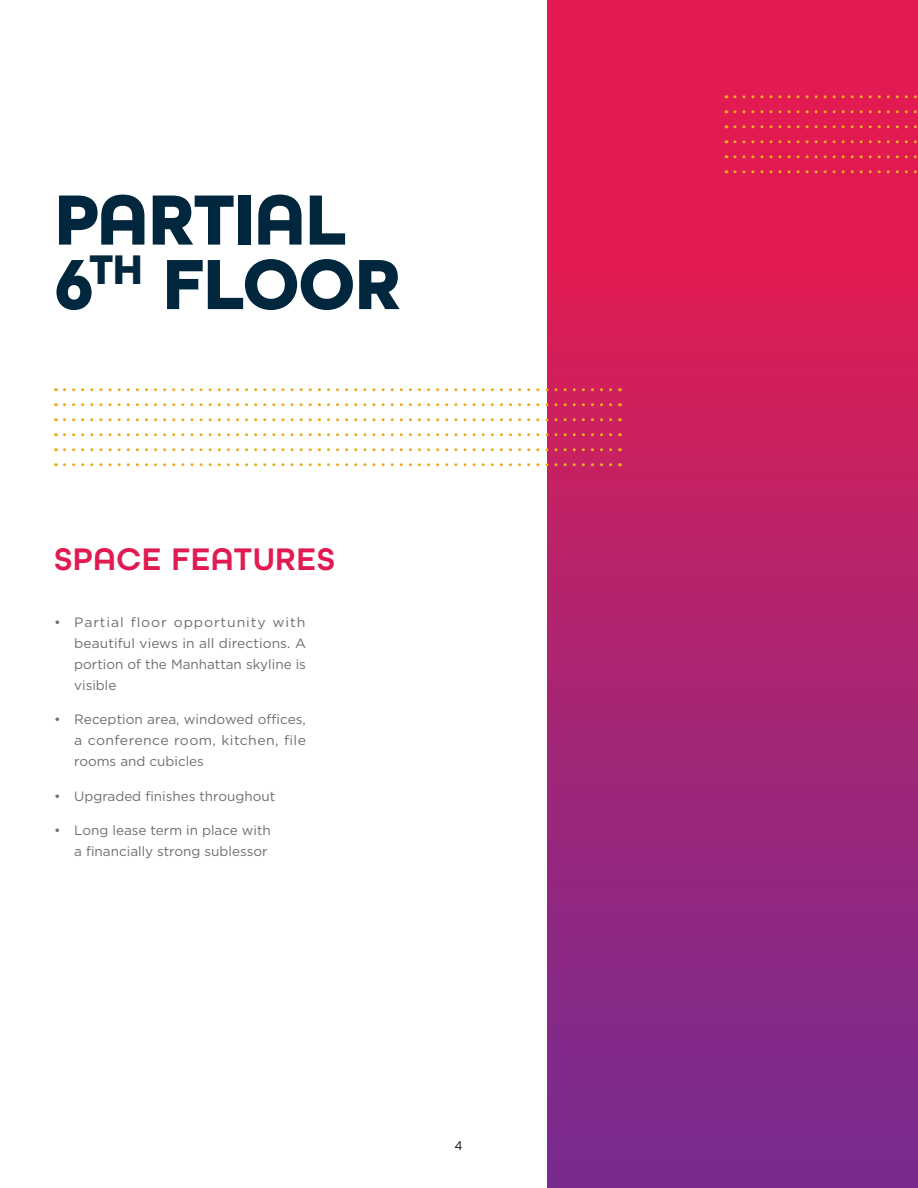
<style>
.page{position:relative;width:918px;height:1188px;background:#fff}
.page>*{position:absolute;margin:0;border:0;box-sizing:border-box;transform-origin:0 0}
.t1{font:700 75px/64.5px "All Round Gothic";letter-spacing:-.02em;color:#00273e}
.t2{font:600 33px "All Round Gothic";letter-spacing:.02em;color:#e11b51}
.t3{font:13.5px/21px "Gotham";color:#6d6e71;text-align:justify}
.t4{font:13.5px/21px "Gotham";color:#6d6e71;text-align:justify;scale:1.04 1}
.t5{font:13.5px "All Round Gothic";color:#000}
</style>
<div class="page">
<div style="left:548px;top:0;width:370px;height:1188px;background:linear-gradient(to bottom,#f21947,#762c91)"></div>
<svg style="left:64px;top:388px;width:557px;height:3px"></svg>
<svg style="left:64px;top:403px;width:557px;height:3px"></svg>
<svg style="left:64px;top:418px;width:557px;height:3px"></svg>
<svg style="left:64px;top:433px;width:557px;height:3px"></svg>
<svg style="left:64px;top:448px;width:557px;height:3px"></svg>
<svg style="left:64px;top:463px;width:557px;height:3px"></svg>
<svg style="left:735px;top:95px;width:183px;height:3px"></svg>
<svg style="left:735px;top:110px;width:183px;height:3px"></svg>
<svg style="left:735px;top:125px;width:183px;height:3px"></svg>
<svg style="left:735px;top:140px;width:183px;height:3px"></svg>
<svg style="left:735px;top:155px;width:183px;height:3px"></svg>
<svg style="left:735px;top:170px;width:183px;height:3px"></svg>
<h1 class="t1" style="left:54px;top:188px;width:348px">PARTIAL<br>6<sup>TH</sup> FLOOR</h1>
<h2 class="t2" style="left:54px;top:540px;width:283px">SPACE FEATURES</h2>
<p class="t4" style="left:74px;top:611px;width:224px;text-indent:-20px">• Partial floor opportunity with beautiful views in all directions. A portion of the Manhattan skyline is visible</p>
<p class="t3" style="left:74px;top:709px;width:233px;text-indent:-20px">• Reception area, windowed offices, a conference room, kitchen, file rooms and cubicles</p>
<p class="t3" style="left:54px;top:785px;width:223px">• Upgraded finishes throughout</p>
<p class="t3" style="left:54px;top:820px;width:218px;text-align:right">• Long lease term in place with a financially strong sublessor</p>
<p class="t5" style="left:455px;top:1138px;width:9px">4</p>
</div>
